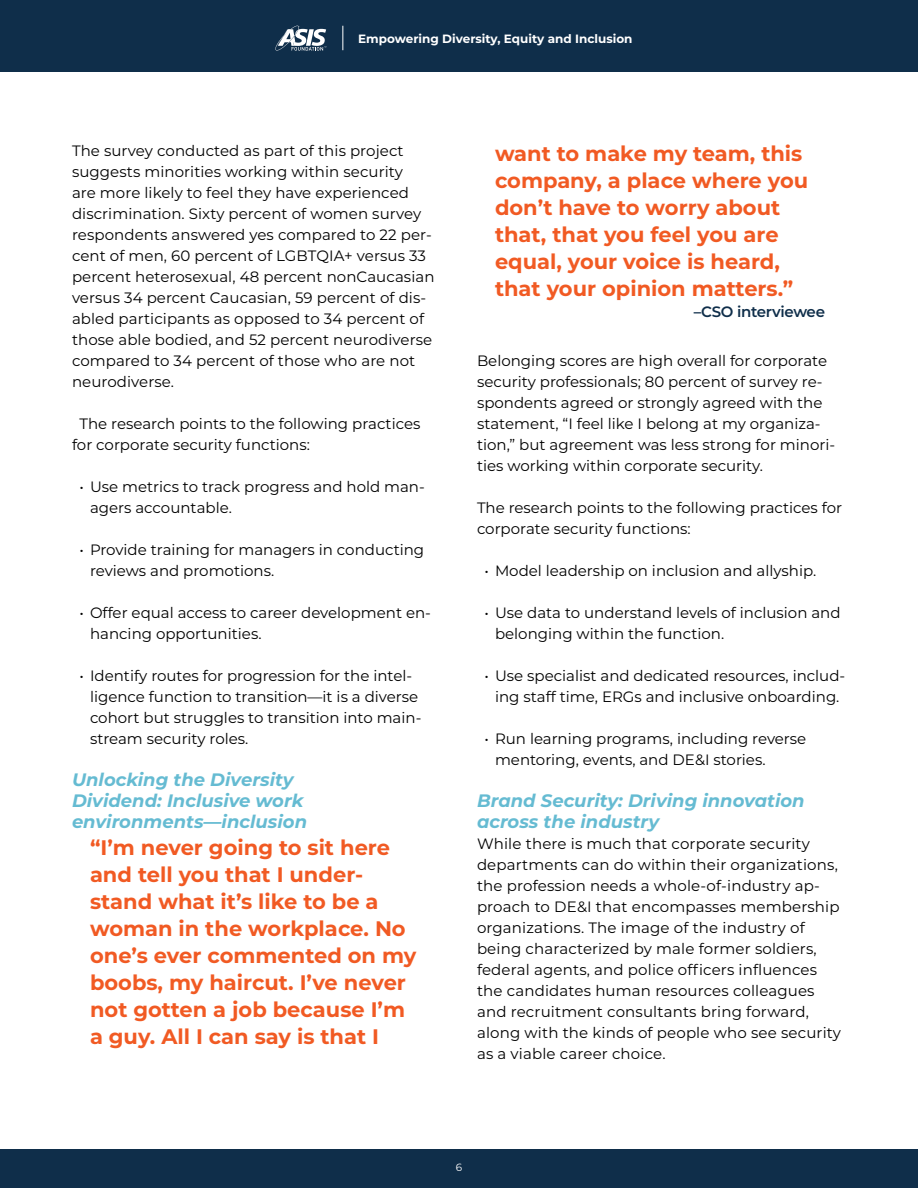
<style>
.page{position:relative;width:918px;height:1188px;background:#fff}
.page>*{position:absolute;margin:0;border:0;box-sizing:border-box;transform-origin:0 0}
.t1{font:700 21px/27px "Montserrat";color:#f15a23}
.t2{font:italic 700 18px/21px "Montserrat";color:#65bbd2}
.t3{font:15px/21px "Montserrat";color:#000}
.t4{font:600 15px "Montserrat";letter-spacing:-.02em;color:#0f2e4a}
.t5{font:700 12px "Montserrat";color:#fff}
.t6{font:10.5px "Montserrat";color:#fff}
</style>
<div class="page">
<div style="left:0;top:1149px;width:918px;height:39px;background:#0f2e4a"></div>
<div style="left:0;top:0;width:918px;height:72px;background:#0f2e4a"></div>
<svg style="left:275px;top:26px;width:51px;height:25px"></svg>
<svg style="left:342px;top:26px;width:1px;height:24px"></svg>
<p class="t5" style="left:358px;top:30px;width:276px">Empowering Diversity, Equity and Inclusion</p>
<p class="t3" style="left:72px;top:140px;width:364px">The survey conducted as part of this project suggests minorities working within security<br>are more likely to feel they have experienced discrimination. Sixty percent of women survey respondents answered yes compared to 22 per&shy;cent of men, 60 percent of LGBTQIA+ versus 33 percent heterosexual, 48 percent nonCaucasian versus 34 percent Caucasian, 59 percent of dis&shy;abled participants as opposed to 34 percent of those able bodied, and 52 percent neurodiverse compared to 34 percent of those who are not neurodiverse.</p>
<p class="t3" style="left:72px;top:413px;width:350px;text-indent:8px">The research points to the following practices for corporate security functions:</p>
<p class="t3" style="left:90px;top:476px;width:336px;text-indent:-10px">• Use metrics to track progress and hold man&shy;agers accountable.</p>
<p class="t3" style="left:90px;top:539px;width:336px;text-indent:-10px">• Provide training for managers in conducting reviews and promotions.</p>
<p class="t3" style="left:90px;top:602px;width:343px;text-indent:-10px">• Offer equal access to career development en&shy;hancing opportunities.</p>
<p class="t3" style="left:90px;top:665px;width:333px;text-indent:-10px">• Identify routes for progression for the intel&shy;ligence function to transition—it is a diverse cohort but struggles to transition into main&shy;stream security roles.</p>
<p class="t2" style="left:72px;top:768px;width:237px">Unlocking the Diversity<br>Dividend: Inclusive work environments—inclusion</p>
<h1 class="t1" style="left:90px;top:833px;width:328px">“I’m never going to sit here and tell you that I under&shy;stand what it’s like to be a woman in the workplace. No one’s ever commented on my boobs, my haircut. I’ve never not gotten a job because I’m a guy. All I can say is that I</h1>
<h1 class="t1" style="left:495px;top:139px;width:315px">want to make my team, this company, a place where you don’t have to worry about that, that you feel you are equal, your voice is heard, that your opinion matters.”</h1>
<p class="t4" style="left:694px;top:301px;width:133px">–CSO interviewee</p>
<p class="t3" style="left:477px;top:350px;width:360px">Belonging scores are high overall for corporate security professionals; 80 percent of survey re&shy;spondents agreed or strongly agreed with the statement, “I feel like I belong at my organiza&shy;tion,” but agreement was less strong for minori&shy;ties working within corporate security.</p>
<p class="t3" style="left:477px;top:497px;width:367px">The research points to the following practices for corporate security functions:</p>
<p class="t3" style="left:485px;top:560px;width:333px">• Model leadership on inclusion and allyship.</p>
<p class="t3" style="left:495px;top:602px;width:347px;text-indent:-10px">• Use data to understand levels of inclusion and belonging within the function.</p>
<p class="t3" style="left:485px;top:665px;width:362px;text-align:center">• Use specialist and dedicated resources, includ&shy;ing staff time, ERGs and inclusive onboarding.</p>
<p class="t3" style="left:495px;top:728px;width:313px;text-indent:-10px">• Run learning programs, including reverse mentoring, events, and DE&amp;I stories.</p>
<p class="t2" style="left:477px;top:789px;width:329px">Brand Security: Driving innovation across the industry</p>
<p class="t3" style="left:477px;top:833px;width:366px">While there is much that corporate security departments can do within their organizations, the profession needs a whole-of-industry ap&shy;proach to DE&amp;I that encompasses membership organizations. The image of the industry of being characterized by male former soldiers, federal agents, and police officers influences the candidates human resources colleagues and recruitment consultants bring forward, along with the kinds of people who see security as a viable career choice.</p>
<p class="t6" style="left:456px;top:1161px;width:8px">6</p>
</div>
